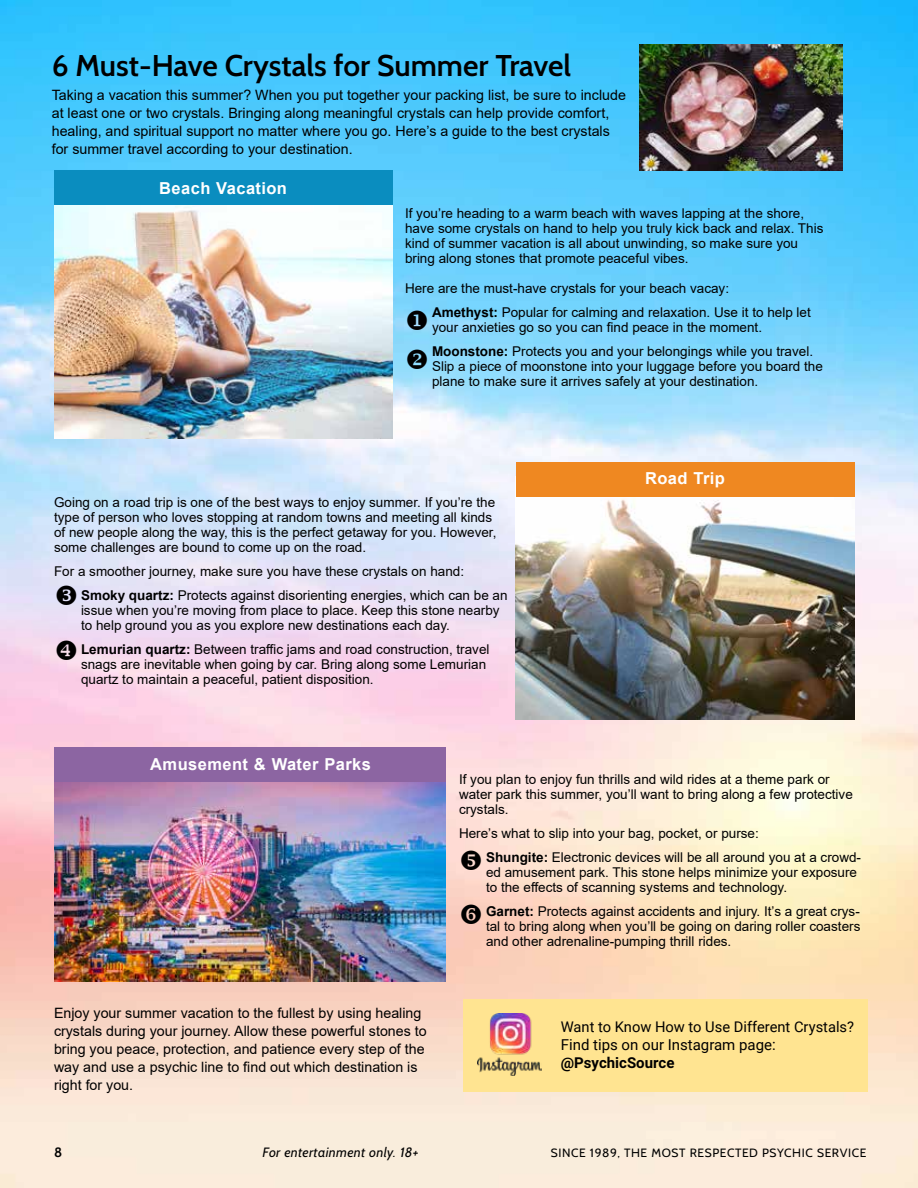
<style>
.page{position:relative;width:918px;height:1188px;background:#fff}
.page>*{position:absolute;margin:0;border:0;box-sizing:border-box;transform-origin:0 0}
.t1{font:600 30px "Cabin";color:#000}
.t2{font:700 16.5px "Arial";letter-spacing:.025em;color:#fff}
.t3{font:15px "Roboto";color:#000}
.t4{font:700 15px "Roboto";color:#000}
.t5{font:14.7px "Roboto";color:#000}
.t6{font:14.25px/18px "Arial";color:#000}
.t7{font:13.5px/15px "Arial";color:#000}
.t8{font:italic 13.5px "Cabin";letter-spacing:.025em;color:#000}
.t9{font:700 13.5px "Cabin";color:#000}
.t10{font:12px "Cabin";letter-spacing:.05em;color:#000}
.s1{font-weight:700}
</style>
<div class="page">
<img style="left:0;top:0;width:918px;height:1188px">
<img style="left:54px;top:205px;width:338px;height:233px">
<img style="left:516px;top:497px;width:338px;height:223px">
<div style="left:54px;top:171px;width:338px;height:34px;background:#0a8dbf"></div>
<div style="left:516px;top:462px;width:338px;height:35px;background:#ef8821"></div>
<img style="left:54px;top:782px;width:391px;height:200px">
<div style="left:54px;top:748px;width:391px;height:34px;background:#8c65a2"></div>
<img style="left:640px;top:45px;width:202px;height:126px">
<div style="left:464px;top:999px;width:404px;height:93px;background:#ffe491"></div>
<img style="left:478px;top:1013px;width:64px;height:63px">
<svg style="left:57px;top:585px;width:19px;height:20px"></svg>
<svg style="left:57px;top:640px;width:19px;height:20px"></svg>
<svg style="left:461px;top:850px;width:20px;height:20px"></svg>
<svg style="left:461px;top:904px;width:20px;height:20px"></svg>
<svg style="left:407px;top:310px;width:20px;height:59px"></svg>
<h1 class="t1" style="left:52px;top:47px;width:521px">6 Must-Have Crystals for Summer Travel</h1>
<p class="t6" style="left:52px;top:86px;width:576px">Taking a vacation this summer? When you put together your packing list, be sure to include at least one or two crystals. Bringing along meaningful crystals can help provide comfort, healing, and spiritual support no matter where you go. Here’s a guide to the best crystals for summer travel according to your destination.</p>
<p class="t2" style="left:159px;top:177px;width:129px">Beach Vacation</p>
<p class="t7" style="left:405px;top:206px;width:420px">If you’re heading to a warm beach with waves lapping at the shore, have some crystals on hand to help you truly kick back and relax. This kind of summer vacation is all about unwinding, so make sure you bring along stones that promote peaceful vibes.</p>
<p class="t7" style="left:432px;top:277px;width:380px;line-height:24px;text-indent:-27px">Here are the must-have crystals for your beach vacay:<br><span class="s1">Amethyst:</span> Popular for calming and relaxation. Use it to help let</p>
<p class="t7" style="left:432px;top:316px;width:383px;line-height:24px">your anxieties go so you can find peace in the moment.<br><span class="s1">Moonstone:</span> Protects you and your belongings while you travel.</p>
<p class="t7" style="left:432px;top:359px;width:392px">Slip a piece of moonstone into your luggage before you board the plane to make sure it arrives safely at your destination.</p>
<p class="t2" style="left:645px;top:467px;width:81px">Road Trip</p>
<p class="t7" style="left:54px;top:494px;width:444px">Going on a road trip is one of the best ways to enjoy summer. If you’re the type of person who loves stopping at random towns and meeting all kinds of new people along the way, this is the perfect getaway for you. However, some challenges are bound to come up on the road.</p>
<p class="t7" style="left:81px;top:559px;width:428px;line-height:24px;text-indent:-27px">For a smoother journey, make sure you have these crystals on hand:<br><span class="s1">Smoky quartz:</span> Protects against disorienting energies, which can be an</p>
<p class="t7" style="left:81px;top:602px;width:420px">issue when you’re moving from place to place. Keep this stone nearby to help ground you as you explore new destinations each day.</p>
<p class="t7" style="left:81px;top:641px;width:410px"><span class="s1">Lemurian quartz:</span> Between traffic jams and road construction, travel snags are inevitable when going by car. Bring along some Lemurian quartz to maintain a peaceful, patient disposition.</p>
<p class="t2" style="left:150px;top:752px;width:222px">Amusement &amp; Water Parks</p>
<p class="t6" style="left:54px;top:1004px;width:374px">Enjoy your summer vacation to the fullest by using healing crystals during your journey. Allow these powerful stones to bring you peace, protection, and patience every step of the way and use a psychic line to find out which destination is right for you.</p>
<p class="t7" style="left:459px;top:772px;width:395px">If you plan to enjoy fun thrills and wild rides at a theme park or water park this summer, you’ll want to bring along a few protective crystals.</p>
<p class="t7" style="left:486px;top:822px;width:377px;line-height:24px;text-indent:-27px">Here’s what to slip into your bag, pocket, or purse:<br><span class="s1">Shungite:</span> Electronic devices will be all around you at a crowd-</p>
<p class="t7" style="left:486px;top:865px;width:373px">ed amusement park. This stone helps minimize your exposure to the effects of scanning systems and technology.</p>
<p class="t7" style="left:486px;top:904px;width:376px;text-align:justify"><span class="s1">Garnet:</span> Protects against accidents and injury. It’s a great crys&shy;tal to bring along when you’ll be going on daring roller coasters and other adrenaline-pumping thrill rides.</p>
<p class="t5" style="left:561px;top:1017px;width:295px">Want to Know How to Use Different Crystals?</p>
<p class="t3" style="left:561px;top:1034px;width:216px">Find tips on our Instagram page:</p>
<p class="t4" style="left:561px;top:1052px;width:115px">@PsychicSource</p>
<p class="t9" style="left:54px;top:1144px;width:10px">8</p>
<p class="t8" style="left:262px;top:1144px;width:158px">For entertainment only. 18+</p>
<p class="t10" style="left:551px;top:1145px;width:317px">SINCE 1989, THE MOST RESPECTED PSYCHIC SERVICE</p>
</div>
